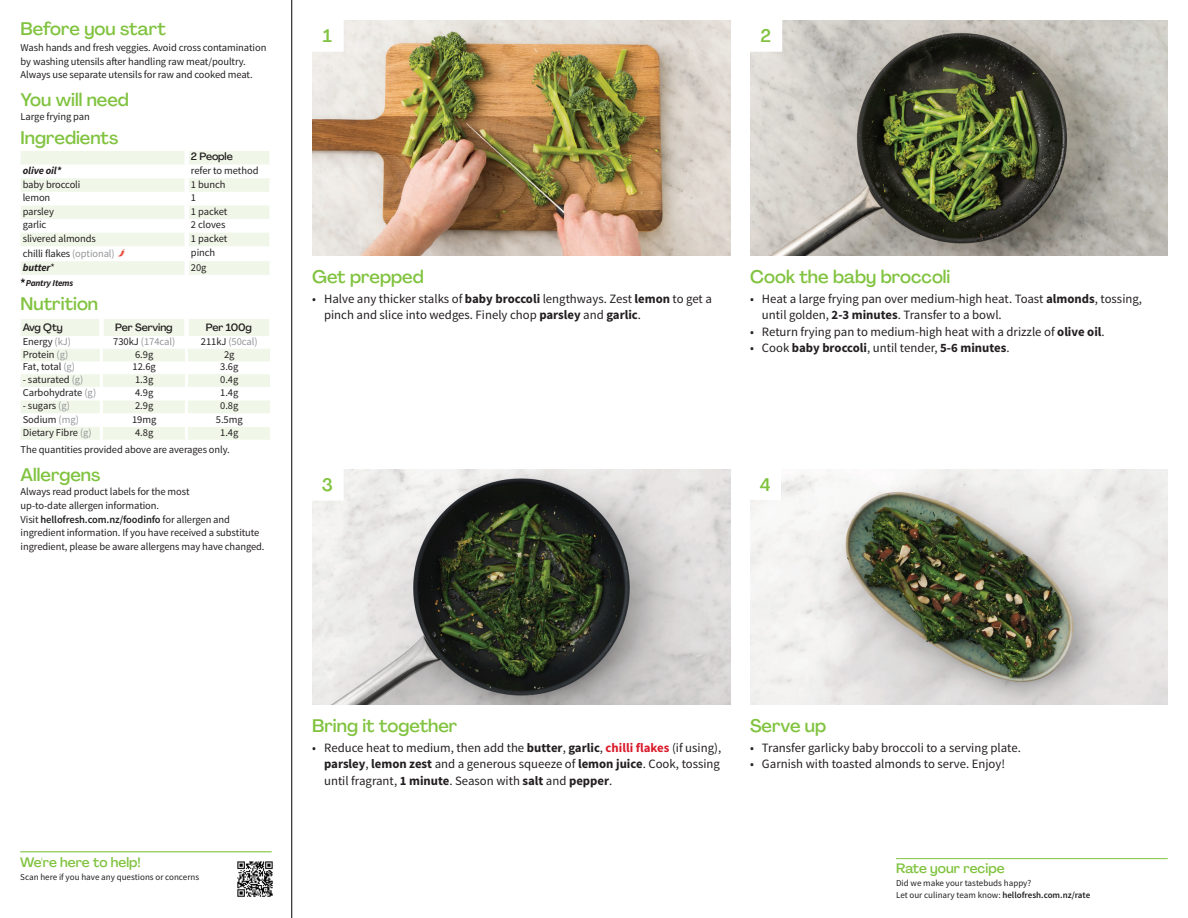
<style>
.page{position:relative;width:1188px;height:918px;background:#fff}
.page>*{position:absolute;margin:0;border:0;box-sizing:border-box;transform-origin:0 0}
._24_Before_Start_Titel{font:500 18px "Agrandir";color:#81c340}
._24_Before_start_Titel{font:500 18px "Agrandir";color:#81c340}
._06_Before_Start{font:500 18px "Agrandir";color:#81c340}
._15_Titel_Steps{font:500 18px "Agrandir";color:#81c340}
._24_Before_start_Titel-2{font:500 13.5px "Agrandir";color:#81c340}
.t1{font:12.75px/16.5px "Source Sans Pro";color:#231f20}
.t2{font:700 12.75px "Source Sans Pro";color:#231f20}
._06_Before_Start-2{font:10.5px/13.6px "Source Sans Pro";letter-spacing:-.01em;color:#231f20}
._10_Ingredients_UK{font:10.5px "Source Sans Pro";letter-spacing:-.005em;color:#231f20}
._10_Ingredients_AU{font:10.5px "Source Sans Pro";letter-spacing:-.01em;color:#231f20}
._15_HeaderTable_Nutritions{font:500 10.5px "Agrandir";letter-spacing:-.01em;color:#231f20}
._10_Ingredients_UK-2{font:10.5px "Source Sans Pro";letter-spacing:-.005em;color:#939598}
._10_Ingredients_AU-2{font:italic 700 10.5px "Source Sans Pro";letter-spacing:-.01em;color:#231f20}
._23_Small_text_Social{font:9px/12px "Source Sans Pro";color:#231f20}
.t3{font:italic 700 9px "Source Sans Pro";letter-spacing:-.02em;color:#231f20}
.s1{color:#939598}
.s2{color:#e53525}
.s3{font-weight:400;font-style:normal}
.s4{color:#231f20}
.s5{font-weight:600}
.s6{font-weight:700}
.s7{font-weight:400}
.s8{font-weight:700;color:#da1b2b}
</style>
<div class="page">
<hr style="left:291px;top:0;width:1px;height:918px;background:#000">
<hr style="left:20px;top:851px;width:252px;height:1px;background:#81c340">
<img style="left:237px;top:861px;width:36px;height:36px">
<svg style="left:21px;top:151px;width:249px;height:132px"></svg>
<svg style="left:21px;top:319px;width:249px;height:121px"></svg>
<img style="left:312px;top:469px;width:418px;height:236px">
<img style="left:751px;top:469px;width:417px;height:236px">
<img style="left:312px;top:21px;width:418px;height:235px">
<img style="left:751px;top:20px;width:417px;height:236px">
<div style="left:750px;top:19px;width:32px;height:32px;background:#fff"></div>
<div style="left:311px;top:19px;width:32px;height:32px;background:#fff"></div>
<div style="left:311px;top:468px;width:32px;height:32px;background:#fff"></div>
<div style="left:749px;top:468px;width:32px;height:32px;background:#fff"></div>
<hr style="left:896px;top:858px;width:272px;height:1px;background:#81c340">
<p class="_24_Before_start_Titel" style="left:21px;top:18px;width:147px">Before you start</p>
<p class="_06_Before_Start-2" style="left:21px;top:41px;width:247px">Wash hands and fresh veggies. Avoid cross contamination by washing utensils after handling raw meat/poultry.<br>Always use separate utensils for raw and cooked meat.</p>
<p class="_06_Before_Start" style="left:21px;top:89px;width:110px">You will need</p>
<p class="_06_Before_Start-2" style="left:21px;top:110px;width:71px">Large frying pan</p>
<p class="_24_Before_start_Titel" style="left:21px;top:127px;width:99px">Ingredients</p>
<p class="_15_HeaderTable_Nutritions" style="left:191px;top:150px;width:43px">2 People</p>
<p class="_10_Ingredients_AU-2" style="left:23px;top:164px;width:40px">olive oil*</p>
<p class="_10_Ingredients_UK" style="left:191px;top:164px;width:69px">refer to method</p>
<p class="_10_Ingredients_AU" style="left:23px;top:178px;width:59px">baby broccoli</p>
<p class="_10_Ingredients_UK" style="left:191px;top:178px;width:36px">1 bunch</p>
<p class="_10_Ingredients_AU" style="left:23px;top:191px;width:29px">lemon</p>
<p class="_10_Ingredients_UK" style="left:191px;top:191px;width:7px">1</p>
<p class="_10_Ingredients_AU" style="left:23px;top:205px;width:33px">parsley</p>
<p class="_10_Ingredients_UK" style="left:191px;top:205px;width:38px">1 packet</p>
<p class="_10_Ingredients_AU" style="left:23px;top:218px;width:25px">garlic</p>
<p class="_10_Ingredients_UK" style="left:191px;top:218px;width:36px">2 cloves</p>
<p class="_10_Ingredients_AU" style="left:23px;top:232px;width:75px">slivered almonds</p>
<p class="_10_Ingredients_UK" style="left:191px;top:232px;width:38px">1 packet</p>
<p class="_10_Ingredients_AU" style="left:23px;top:247px;width:106px">chilli flakes <span class="s1">(optional)</span> <span class="s2">▲</span></p>
<p class="_10_Ingredients_UK" style="left:191px;top:246px;width:26px">pinch</p>
<p class="_10_Ingredients_AU-2" style="left:23px;top:260px;width:34px">butter<span class="s3">*</span></p>
<p class="_10_Ingredients_UK" style="left:191px;top:261px;width:17px">20g</p>
<p class="t3" style="left:26px;top:277px;width:49px">Pantry Items</p>
<p class="_24_Before_Start_Titel" style="left:21px;top:292px;width:79px">Nutrition</p>
<p class="_15_HeaderTable_Nutritions" style="left:23px;top:321px;width:42px">Avg Qty</p>
<p class="_15_HeaderTable_Nutritions" style="left:115px;top:321px;width:59px">Per Serving</p>
<p class="_15_HeaderTable_Nutritions" style="left:206px;top:321px;width:48px">Per 100g</p>
<p class="_10_Ingredients_UK" style="left:23px;top:335px;width:50px">Energy <span class="s1">(kJ)</span></p>
<p class="_10_Ingredients_UK-2" style="left:113px;top:335px;width:64px"><span class="s4">730kJ</span> (174cal)</p>
<p class="_10_Ingredients_UK-2" style="left:201px;top:335px;width:58px"><span class="s4">211kJ</span> (50cal)</p>
<p class="_10_Ingredients_UK" style="left:23px;top:348px;width:47px">Protein <span class="s1">(g)</span></p>
<p class="_10_Ingredients_UK" style="left:135px;top:348px;width:20px">6.9g</p>
<p class="_10_Ingredients_UK" style="left:224px;top:348px;width:12px">2g</p>
<p class="_10_Ingredients_UK" style="left:23px;top:360px;width:54px">Fat, total <span class="s1">(g)</span></p>
<p class="_10_Ingredients_UK" style="left:133px;top:360px;width:25px">12.6g</p>
<p class="_10_Ingredients_UK" style="left:220px;top:360px;width:20px">3.6g</p>
<p class="_10_Ingredients_UK" style="left:23px;top:373px;width:62px">- saturated <span class="s1">(g)</span></p>
<p class="_10_Ingredients_UK" style="left:135px;top:373px;width:20px">1.3g</p>
<p class="_10_Ingredients_UK" style="left:220px;top:373px;width:20px">0.4g</p>
<p class="_10_Ingredients_UK" style="left:23px;top:386px;width:75px">Carbohydrate <span class="s1">(g)</span></p>
<p class="_10_Ingredients_UK" style="left:135px;top:386px;width:20px">4.9g</p>
<p class="_10_Ingredients_UK" style="left:220px;top:386px;width:20px">1.4g</p>
<p class="_10_Ingredients_UK" style="left:23px;top:400px;width:49px">- sugars <span class="s1">(g)</span></p>
<p class="_10_Ingredients_UK" style="left:135px;top:400px;width:20px">2.9g</p>
<p class="_10_Ingredients_UK" style="left:220px;top:400px;width:20px">0.8g</p>
<p class="_10_Ingredients_UK" style="left:23px;top:413px;width:58px">Sodium <span class="s1">(mg)</span></p>
<p class="_10_Ingredients_UK" style="left:132px;top:413px;width:26px">19mg</p>
<p class="_10_Ingredients_UK" style="left:216px;top:413px;width:28px">5.5mg</p>
<p class="_10_Ingredients_UK" style="left:23px;top:426px;width:71px">Dietary Fibre <span class="s1">(g)</span></p>
<p class="_10_Ingredients_UK" style="left:135px;top:426px;width:20px">4.8g</p>
<p class="_10_Ingredients_UK" style="left:220px;top:426px;width:20px">1.4g</p>
<p class="_06_Before_Start-2" style="left:21px;top:443px;width:211px">The quantities provided above are averages only.</p>
<p class="_24_Before_start_Titel" style="left:21px;top:464px;width:81px">Allergens</p>
<p class="_06_Before_Start-2" style="left:21px;top:485px;width:245px">Always read product labels for the most<br>up-to-date allergen information.<br>Visit <span class="s5">hellofresh.com.nz/foodinfo</span> for allergen and ingredient information. If you have received a substitute ingredient, please be aware allergens may have changed.</p>
<p class="_15_Titel_Steps" style="left:323px;top:25px;width:11px">1</p>
<p class="_15_Titel_Steps" style="left:760px;top:25px;width:12px">2</p>
<p class="_24_Before_Start_Titel" style="left:312px;top:266px;width:113px">Get prepped</p>
<p class="t1" style="left:324px;top:290px;width:389px;text-indent:-12px">• Halve any thicker stalks of <span class="s6">baby broccoli</span> lengthways. Zest <span class="s6">lemon</span> to get a pinch and slice into wedges. Finely chop <span class="s6">parsley</span> and <span class="s6">garlic</span>.</p>
<p class="_24_Before_Start_Titel" style="left:750px;top:266px;width:202px">Cook the baby broccoli</p>
<p class="t1" style="left:762px;top:290px;width:382px;text-indent:-12px">• Heat a large frying pan over medium-high heat. Toast <span class="s6">almonds</span>, tossing, until golden, <span class="s6">2-3 minutes</span>. Transfer to a bowl.</p>
<p class="t1" style="left:750px;top:323px;width:356px">• Return frying pan to medium-high heat with a drizzle of <span class="s6">olive oil</span>.</p>
<p class="t2" style="left:750px;top:340px;width:261px"><span class="s7">• Cook</span> baby broccoli<span class="s7">, until tender,</span> 5-6 minutes<span class="s7">.</span></p>
<p class="_15_Titel_Steps" style="left:322px;top:474px;width:13px">3</p>
<p class="_15_Titel_Steps" style="left:760px;top:473px;width:12px">4</p>
<p class="_24_Before_start_Titel-2" style="left:20px;top:854px;width:122px">We're here to help!</p>
<p class="_23_Small_text_Social" style="left:20px;top:871px;width:180px">Scan here if you have any questions or concerns</p>
<p class="_24_Before_Start_Titel" style="left:312px;top:715px;width:147px">Bring it together</p>
<p class="t1" style="left:324px;top:739px;width:399px;text-align:justify;text-indent:-12px">• Reduce heat to medium, then add the <span class="s6">butter</span>, <span class="s6">garlic</span>, <span class="s8">chilli flakes</span> (if using), <span class="s6">parsley</span>, <span class="s6">lemon zest</span> and a generous squeeze of <span class="s6">lemon juice</span>. Cook, tossing until fragrant, <span class="s6">1 minute</span>. Season with <span class="s6">salt</span> and <span class="s6">pepper</span>.</p>
<p class="_24_Before_Start_Titel" style="left:750px;top:715px;width:78px">Serve up</p>
<p class="t1" style="left:750px;top:739px;width:272px">• Transfer garlicky baby broccoli to a serving plate.</p>
<p class="t1" style="left:750px;top:756px;width:256px">• Garnish with toasted almonds to serve. Enjoy!</p>
<p class="_24_Before_start_Titel-2" style="left:896px;top:860px;width:110px">Rate your recipe</p>
<p class="_23_Small_text_Social" style="left:896px;top:877px;width:196px">Did we make your tastebuds happy?<br>Let our culinary team know: <span class="s5">hellofresh.com.nz/rate</span></p>
</div>
